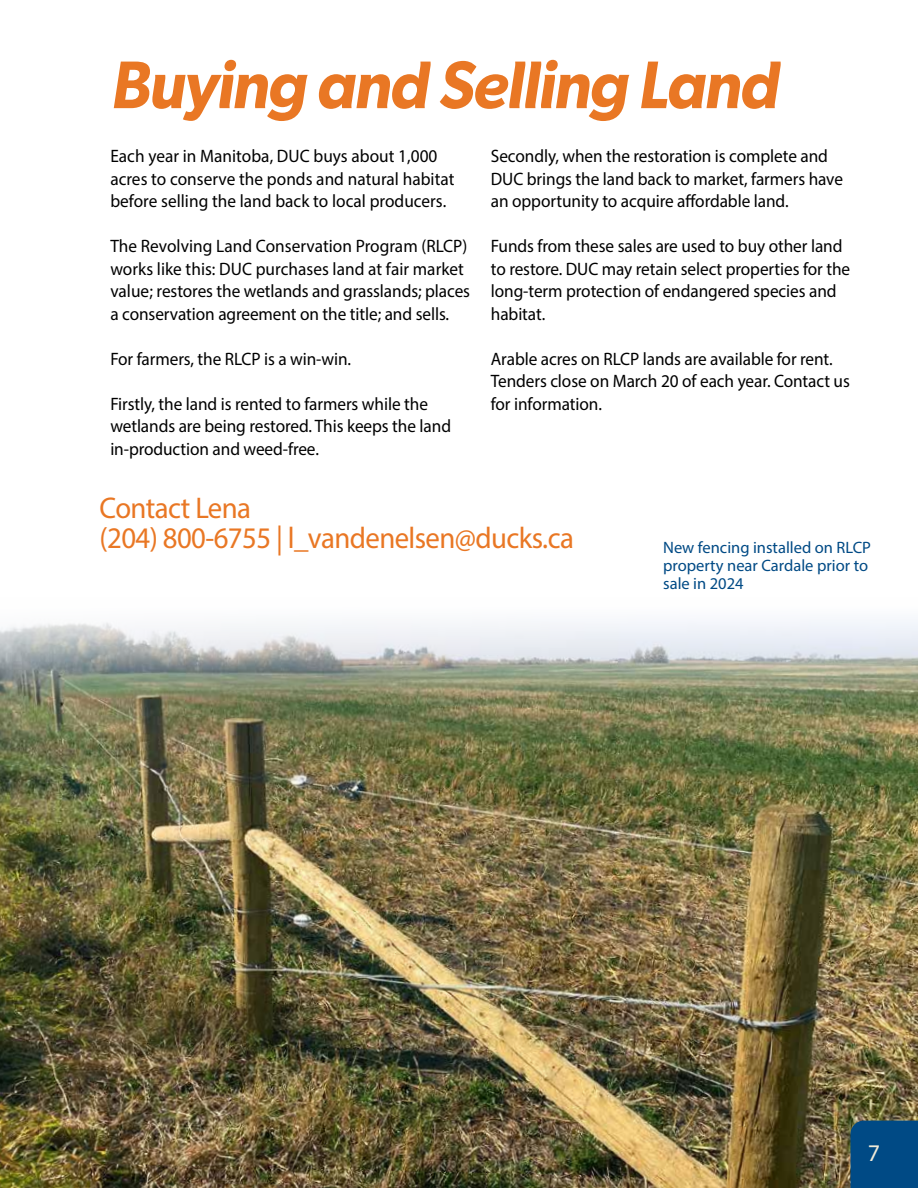
<style>
.page{position:relative;width:918px;height:1188px;background:#fff}
.page>*{position:absolute;margin:0;border:0;box-sizing:border-box;transform-origin:0 0}
.t1{font:italic 600 67.5px "Gibson";letter-spacing:-.02em;color:#e97724;scale:.96 1}
.t2{font:30px/30px "Myriad Pro";letter-spacing:-.02em;color:#e97724;scale:.96 1}
.t3{font:24px "Myriad Pro";color:#f0ead8}
.t4{font:18px/22.5px "Myriad Pro";letter-spacing:-.005em;color:#000;scale:.96 1}
.t5{font:16.5px/18px "Myriad Pro";color:#004a85}
</style>
<div class="page">
<img style="left:0;top:620px;width:918px;height:568px">
<div style="left:850px;top:1121px;width:68px;height:67px;background:#004a85"></div>
<svg style="left:65px;top:987px;width:224px;height:73px;background:#564d2d"></svg>
<hr style="left:0;top:723px;width:1px;height:159px;background:#f0ead8">
<h1 class="t1" style="left:111px;top:44px;width:697px">Buying and Selling Land</h1>
<p class="t4" style="left:110px;top:145px;width:360px">Each year in Manitoba, DUC buys about 1,000 acres to conserve the ponds and natural habitat before selling the land back to local producers.</p>
<p class="t4" style="left:110px;top:235px;width:376px">The Revolving Land Conservation Program (RLCP) works like this: DUC purchases land at fair market value; restores the wetlands and grasslands; places a conservation agreement on the title; and sells.</p>
<p class="t4" style="left:110px;top:347px;width:252px">For farmers, the RLCP is a win-win.</p>
<p class="t4" style="left:110px;top:392px;width:356px">Firstly, the land is rented to farmers while the wetlands are being restored. This keeps the land in-production and weed-free.</p>
<p class="t4" style="left:491px;top:145px;width:368px">Secondly, when the restoration is complete and<br>DUC brings the land back to market, farmers have an opportunity to acquire affordable land.</p>
<p class="t4" style="left:491px;top:235px;width:376px">Funds from these sales are used to buy other land to restore. DUC may retain select properties for the long-term protection of endangered species and habitat.</p>
<p class="t4" style="left:491px;top:347px;width:376px">Arable acres on RLCP lands are available for rent.<br>Tenders close on March 20 of each year. Contact us for information.</p>
<h2 class="t2" style="left:100px;top:492px;width:496px">Contact Lena<br>(204) 800-6755 | l_vandenelsen@ducks.ca</h2>
<p class="t5" style="left:663px;top:538px;width:209px">New fencing installed on RLCP property near Cardale prior to sale in 2024</p>
<h3 class="t3" style="left:868px;top:1138px;width:14px">7</h3>
</div>
